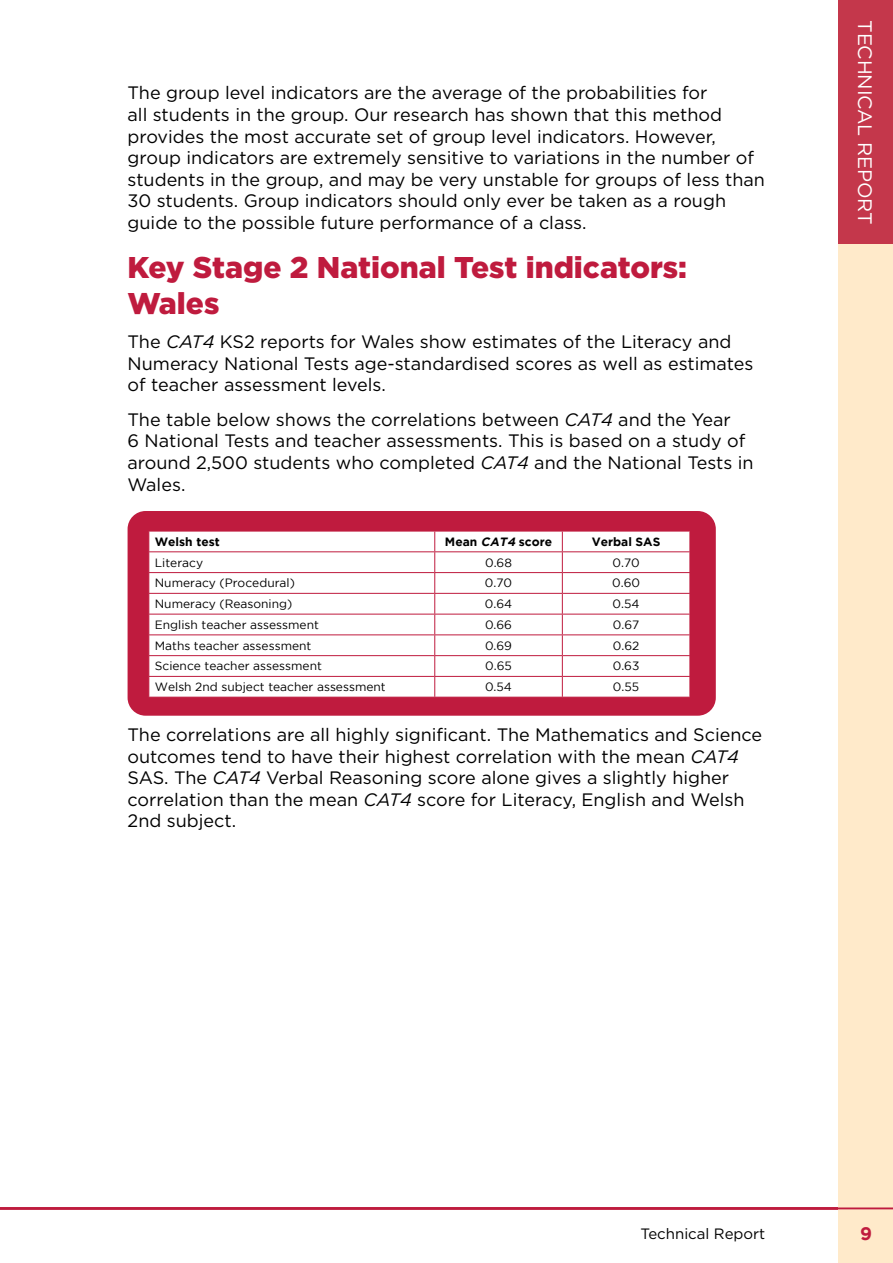
<style>
.page{position:relative;width:893px;height:1263px;background:#fff}
.page>*{position:absolute;margin:0;border:0;box-sizing:border-box;transform-origin:0 0}
.t1{font:900 30px/36px "Gotham";color:#bf1b3e}
.t2{font:19.5px "Gotham";letter-spacing:-.01em;color:#fff}
.t3{font:18px/21.6px "Gotham";color:#000}
.t4{font:700 18px "Gotham";color:#bf1b3e}
.t5{font:15px "Gotham";color:#000}
.t6{font:12px "Gotham";color:#000}
.t7{font:700 12px "Gotham";color:#000}
.s1{font-style:italic}
</style>
<div class="page">
<div style="left:128px;top:511px;width:588px;height:205px;background:#bf1b3e;border-radius:18px"></div>
<div style="left:149px;top:532px;width:540px;height:165px;background:#fff"></div>
<hr style="left:148px;top:551px;width:287px;height:1px;background:#bf1b3e">
<hr style="left:435px;top:551px;width:127px;height:1px;background:#bf1b3e">
<hr style="left:562px;top:551px;width:128px;height:1px;background:#bf1b3e">
<hr style="left:148px;top:572px;width:287px;height:1px;background:#bf1b3e">
<hr style="left:435px;top:572px;width:127px;height:1px;background:#bf1b3e">
<hr style="left:562px;top:572px;width:128px;height:1px;background:#bf1b3e">
<hr style="left:148px;top:593px;width:287px;height:1px;background:#bf1b3e">
<hr style="left:435px;top:593px;width:127px;height:1px;background:#bf1b3e">
<hr style="left:562px;top:593px;width:128px;height:1px;background:#bf1b3e">
<hr style="left:148px;top:614px;width:287px;height:1px;background:#bf1b3e">
<hr style="left:435px;top:614px;width:127px;height:1px;background:#bf1b3e">
<hr style="left:562px;top:614px;width:128px;height:1px;background:#bf1b3e">
<hr style="left:148px;top:634px;width:287px;height:1px;background:#bf1b3e">
<hr style="left:435px;top:634px;width:127px;height:1px;background:#bf1b3e">
<hr style="left:562px;top:634px;width:128px;height:1px;background:#bf1b3e">
<hr style="left:148px;top:655px;width:287px;height:1px;background:#bf1b3e">
<hr style="left:435px;top:655px;width:127px;height:1px;background:#bf1b3e">
<hr style="left:562px;top:655px;width:128px;height:1px;background:#bf1b3e">
<hr style="left:148px;top:676px;width:287px;height:1px;background:#bf1b3e">
<svg style="left:148px;top:531px;width:1px;height:166px"></svg>
<hr style="left:435px;top:676px;width:127px;height:1px;background:#bf1b3e">
<svg style="left:434px;top:531px;width:1px;height:166px"></svg>
<hr style="left:562px;top:676px;width:128px;height:1px;background:#bf1b3e">
<svg style="left:562px;top:531px;width:1px;height:166px"></svg>
<svg style="left:689px;top:531px;width:1px;height:166px"></svg>
<div style="left:839px;top:243px;width:54px;height:1020px;background:#ffeaca"></div>
<div style="left:839px;top:0;width:54px;height:244px;background:#c4374b"></div>
<hr style="left:0;top:1208px;width:893px;height:1px;background:#bf1b3e">
<p class="t3" style="left:128px;top:82px;width:639px">The group level indicators are the average of the probabilities for<br>all students in the group. Our research has shown that this method provides the most accurate set of group level indicators. However, group indicators are extremely sensitive to variations in the number of students in the group, and may be very unstable for groups of less than 30 students. Group indicators should only ever be taken as a rough guide to the possible future performance of a class.</p>
<h1 class="t1" style="left:128px;top:249px;width:561px">Key Stage 2 National Test indicators:<br>Wales</h1>
<p class="t3" style="left:128px;top:331px;width:627px">The <span class="s1">CAT4</span> KS2 reports for Wales show estimates of the Literacy and<br>Numeracy National Tests age-standardised scores as well as estimates of teacher assessment levels.</p>
<p class="t3" style="left:128px;top:408px;width:628px">The table below shows the correlations between <span class="s1">CAT4</span> and the Year<br>6 National Tests and teacher assessments. This is based on a study of around 2,500 students who completed <span class="s1">CAT4</span> and the National Tests in Wales.</p>
<p class="t7" style="left:155px;top:535px;width:66px">Welsh test</p>
<p class="t7" style="left:445px;top:535px;width:109px">Mean <span class="s1">CAT4</span> score</p>
<p class="t7" style="left:592px;top:535px;width:70px">Verbal SAS</p>
<p class="t6" style="left:155px;top:556px;width:50px">Literacy</p>
<p class="t6" style="left:485px;top:556px;width:28px">0.68</p>
<p class="t6" style="left:612px;top:556px;width:29px">0.70</p>
<p class="t6" style="left:155px;top:576px;width:142px">Numeracy (Procedural)</p>
<p class="t6" style="left:485px;top:576px;width:29px">0.70</p>
<p class="t6" style="left:612px;top:576px;width:29px">0.60</p>
<p class="t6" style="left:155px;top:597px;width:139px">Numeracy (Reasoning)</p>
<p class="t6" style="left:485px;top:597px;width:29px">0.64</p>
<p class="t6" style="left:613px;top:597px;width:28px">0.54</p>
<p class="t6" style="left:155px;top:618px;width:166px">English teacher assessment</p>
<p class="t6" style="left:485px;top:618px;width:29px">0.66</p>
<p class="t6" style="left:613px;top:618px;width:28px">0.67</p>
<p class="t6" style="left:155px;top:639px;width:158px">Maths teacher assessment</p>
<p class="t6" style="left:485px;top:639px;width:29px">0.69</p>
<p class="t6" style="left:613px;top:639px;width:28px">0.62</p>
<p class="t6" style="left:155px;top:659px;width:169px">Science teacher assessment</p>
<p class="t6" style="left:485px;top:659px;width:28px">0.65</p>
<p class="t6" style="left:613px;top:659px;width:28px">0.63</p>
<p class="t6" style="left:155px;top:680px;width:232px">Welsh 2nd subject teacher assessment</p>
<p class="t6" style="left:485px;top:680px;width:28px">0.54</p>
<p class="t6" style="left:613px;top:680px;width:28px">0.55</p>
<p class="t3" style="left:128px;top:723px;width:636px">The correlations are all highly significant. The Mathematics and Science outcomes tend to have their highest correlation with the mean <span class="s1">CAT4<br></span>SAS. The <span class="s1">CAT4</span> Verbal Reasoning score alone gives a slightly higher correlation than the mean <span class="s1">CAT4</span> score for Literacy, English and Welsh 2nd subject.</p>
<p class="t2" style="left:876px;top:20px;width:206px;rotate:90deg">TECHNICAL REPORT</p>
<p class="t5" style="left:641px;top:1225px;width:126px">Technical Report</p>
<p class="t4" style="left:860px;top:1223px;width:13px">9</p>
</div>
